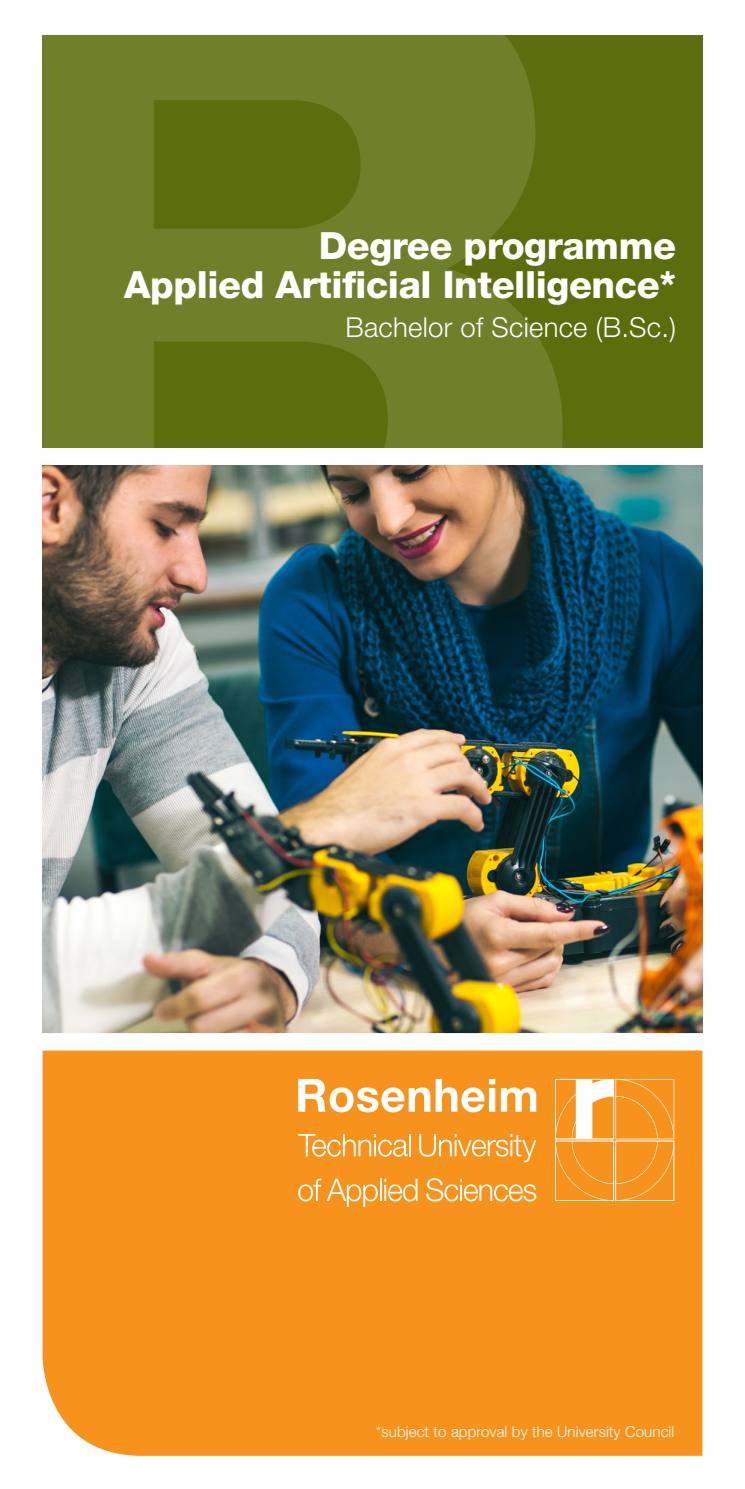
<style>
.page{position:relative;width:745px;height:1489px;background:#fff}
.page>*{position:absolute;margin:0;border:0;box-sizing:border-box;transform-origin:0 0}
.t1{font:800 37.5px/38.8px "Helvetica Neue LT Pro";letter-spacing:-.01em;color:#fff;text-align:right}
.t2{font:300 27.5px "Helvetica Neue LT Pro";letter-spacing:.01em;color:#fff}
.t3{font:300 15px "Helvetica Neue LT Pro";letter-spacing:.01em;color:#fff}
</style>
<div class="page">
<div style="left:43px;top:35px;width:659px;height:413px;background:#5b6d0c"></div>
<svg style="left:43px;top:35px;width:519px;height:413px;fill:#6f7f2a"></svg>
<div style="left:43px;top:1050px;width:659px;height:405px;background:#f7931d"></div>
<svg style="left:298px;top:1078px;width:186px;height:34px"></svg>
<div style="left:488px;top:1087px;width:7px;height:24px;background:#fff"></div>
<div style="left:488px;top:1078px;width:7px;height:6px;background:#fff"></div>
<svg style="left:500px;top:1087px;width:36px;height:24px"></svg>
<svg style="left:298px;top:1133px;width:109px;height:23px;background:#f8ac51"></svg>
<hr style="left:408px;top:1133px;width:2px;height:23px;background:#fff">
<svg style="left:419px;top:1133px;width:117px;height:29px;background:#f8a748"></svg>
<svg style="left:298px;top:1178px;width:79px;height:28px;background:#f8a84a"></svg>
<hr style="left:379px;top:1178px;width:2px;height:22px;background:#fff">
<svg style="left:384px;top:1178px;width:33px;height:23px"></svg>
<svg style="left:426px;top:1178px;width:110px;height:23px;background:#f8ad55"></svg>
<svg style="left:555px;top:1078px;width:118px;height:122px;background:#f8a340"></svg>
<img style="left:43px;top:465px;width:659px;height:568px">
<p class="t1" style="left:124px;top:226px;width:553px">Degree programme<br>Applied Artificial Intelligence*</p>
<p class="t2" style="left:345px;top:310px;width:332px">Bachelor of Science (B.Sc.)</p>
<p class="t3" style="left:376px;top:1422px;width:299px">*subject to approval by the University Council</p>
</div>
